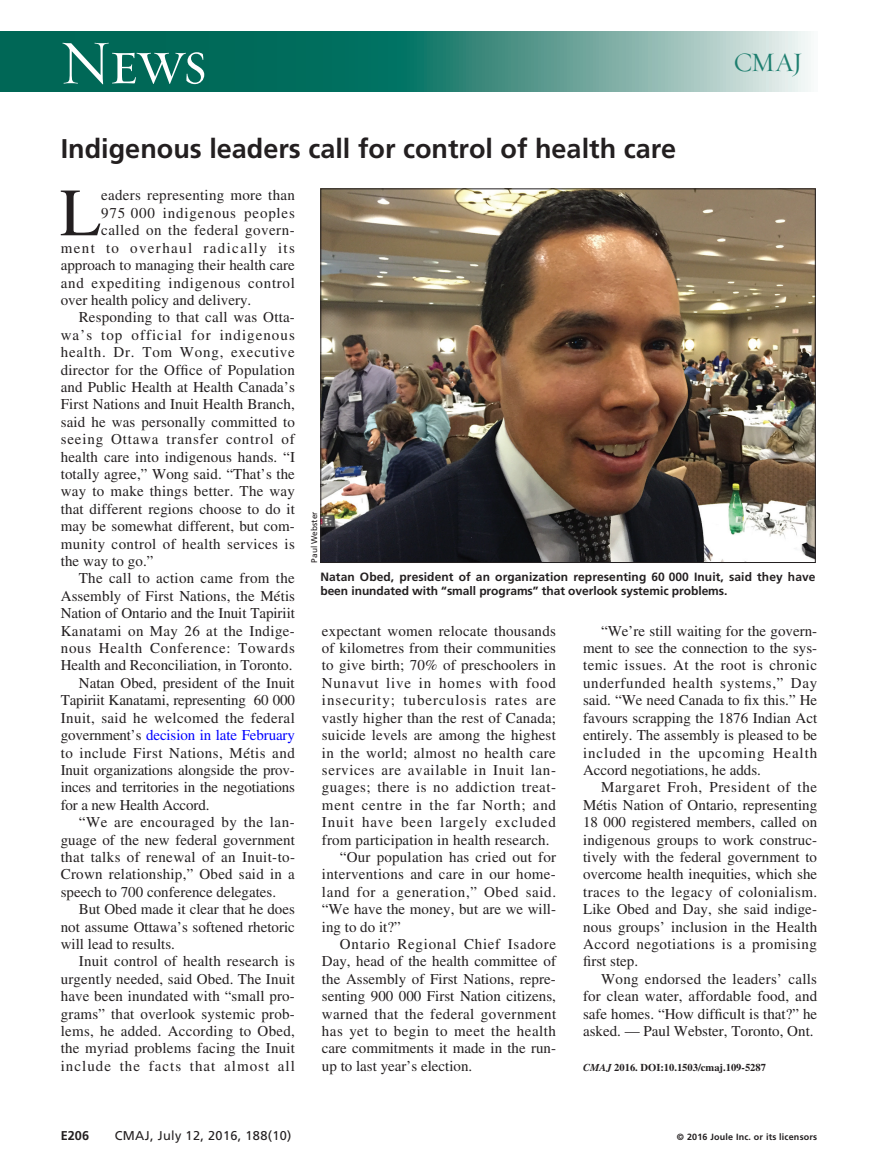
<style>
.page{position:relative;width:878px;height:1175px;background:#fff}
.page>*{position:absolute;margin:0;border:0;box-sizing:border-box;transform-origin:0 0}
.t1{font:67.5px "Times LT Std";color:#231f20}
.t2{font:63px "Requiem Display HTF Small Caps";color:#fff}
.t3{font:700 27px "Frutiger LT Std";color:#231f20}
.t4{font:27px "Requiem Display HTF Roman";color:#1d7e6f}
.t5{font:15px/17.4px "Times LT Std";letter-spacing:.015em;color:#231f20;text-align:justify}
.t6{font:15px "Times LT Std";letter-spacing:-.01em;color:#231f20}
.t7{font:15px "Times LT Std";letter-spacing:.05em;color:#231f20}
.t8{font:15px "Times LT Std";letter-spacing:.055em;color:#231f20}
.t9{font:15px "Times LT Std";letter-spacing:.04em;color:#231f20}
.t10{font:15px "Times LT Std";letter-spacing:.045em;color:#231f20}
.t11{font:15px "Times LT Std";letter-spacing:.07em;color:#231f20}
.t12{font:15px "Times LT Std";letter-spacing:.035em;color:#231f20}
.t13{font:15px "Times LT Std";letter-spacing:-.005em;color:#231f20}
.t14{font:15px "Times LT Std";letter-spacing:-.01em;color:#00f}
.t15{font:15px "Times LT Std";letter-spacing:.065em;color:#231f20}
.t16{font:15px "Times LT Std";letter-spacing:.06em;color:#231f20}
.t17{font:15px "Times LT Std";letter-spacing:.09em;color:#231f20}
.t18{font:12.75px "Frutiger LT Std";letter-spacing:.025em;color:#231f20}
.t19{font:700 12.75px "Frutiger LT Std";color:#231f20}
.t20{font:700 12px/14.2px "Frutiger LT Std";letter-spacing:.005em;color:#231f20}
.t21{font:700 10.5px "Times LT Std";color:#231f20}
.t22{font:700 9px "Frutiger LT Std";letter-spacing:.02em;color:#231f20}
.t23{font:8.25px "Frutiger LT Std";color:#231f20}
.s1{color:#231f20}
.s2{font-style:italic}
</style>
<div class="page">
<svg style="left:0;top:32px;width:811px;height:60px;background:#3e8d80"></svg>
<img style="left:322px;top:190px;width:491px;height:371px">
<h2 class="t2" style="left:59px;top:26px;width:150px">News</h2>
<h3 class="t3" style="left:61px;top:133px;width:617px">Indigenous leaders call for control of health care</h3>
<h3 class="t4" style="left:733px;top:46px;width:71px">CMAJ</h3>
<h1 class="t1" style="left:60px;top:175px;width:43px">L</h1>
<p class="t5" style="left:101px;top:187px;width:195px">eaders representing more than</p>
<p class="t8" style="left:101px;top:204px;width:195px">975 000 indigenous peoples</p>
<p class="t5" style="left:101px;top:221px;width:195px">called on the federal govern-</p>
<p class="t17" style="left:61px;top:239px;width:236px">ment to overhaul radically its</p>
<p class="t5" style="left:61px;top:256px;width:235px">approach to managing their health care</p>
<p class="t10" style="left:61px;top:274px;width:236px">and expediting indigenous control</p>
<p class="t5" style="left:61px;top:291px;width:192px">over health policy and delivery.</p>
<p class="t5" style="left:79px;top:308px;width:218px">Responding to that call was Otta-</p>
<p class="t11" style="left:61px;top:326px;width:236px">wa’s top official for indigenous</p>
<p class="t7" style="left:61px;top:344px;width:236px">health. Dr. Tom Wong, executive</p>
<p class="t5" style="left:61px;top:361px;width:235px">director for the Office of Population</p>
<p class="t5" style="left:61px;top:378px;width:236px">and Public Health at Health Canada’s</p>
<p class="t5" style="left:61px;top:395px;width:236px">First Nations and Inuit Health Branch,</p>
<p class="t5" style="left:61px;top:413px;width:236px">said he was personally committed to</p>
<p class="t8" style="left:61px;top:431px;width:235px">seeing Ottawa transfer control of</p>
<p class="t5" style="left:61px;top:448px;width:236px">health care into indigenous hands. “I</p>
<p class="t5" style="left:61px;top:465px;width:236px">totally agree,” Wong said. “That’s the</p>
<p class="t5" style="left:61px;top:482px;width:236px">way to make things better. The way</p>
<p class="t5" style="left:61px;top:500px;width:236px">that different regions choose to do it</p>
<p class="t5" style="left:61px;top:517px;width:236px">may be somewhat different, but com-</p>
<p class="t5" style="left:61px;top:535px;width:236px">munity control of health services is</p>
<p class="t5" style="left:61px;top:552px;width:94px">the way to go.”</p>
<p class="t5" style="left:79px;top:569px;width:217px">The call to action came from the</p>
<p class="t5" style="left:61px;top:587px;width:236px">Assembly of First Nations, the Métis</p>
<p class="t13" style="left:61px;top:605px;width:236px">Nation of Ontario and the Inuit Tapiriit</p>
<p class="t5" style="left:61px;top:622px;width:236px">Kanatami on May 26 at the Indige-</p>
<p class="t7" style="left:61px;top:639px;width:236px">nous Health Conference: Towards</p>
<p class="t5" style="left:61px;top:656px;width:233px">Health and Reconciliation, in Toronto.</p>
<p class="t5" style="left:79px;top:674px;width:217px">Natan Obed, president of the Inuit</p>
<p class="t6" style="left:61px;top:692px;width:236px">Tapiriit Kanatami, representing 60 000</p>
<p class="t5" style="left:61px;top:709px;width:235px">Inuit, said he welcomed the federal</p>
<p class="t14" style="left:61px;top:726px;width:236px"><span class="s1">government’s</span> decision in late February</p>
<p class="t5" style="left:61px;top:743px;width:235px">to include First Nations, Métis and</p>
<p class="t6" style="left:61px;top:761px;width:235px">Inuit organizations alongside the prov-</p>
<p class="t6" style="left:61px;top:779px;width:236px">inces and territories in the negotiations</p>
<p class="t6" style="left:61px;top:796px;width:150px">for a new Health Accord.</p>
<p class="t12" style="left:79px;top:813px;width:218px">“We are encouraged by the lan-</p>
<p class="t5" style="left:61px;top:830px;width:236px">guage of the new federal government</p>
<p class="t5" style="left:61px;top:848px;width:236px">that talks of renewal of an Inuit-to-</p>
<p class="t5" style="left:61px;top:865px;width:235px">Crown relationship,” Obed said in a</p>
<p class="t5" style="left:61px;top:883px;width:217px">speech to 700 conference delegates.</p>
<p class="t5" style="left:79px;top:900px;width:218px">But Obed made it clear that he does</p>
<p class="t5" style="left:61px;top:917px;width:236px">not assume Ottawa’s softened rhetoric</p>
<p class="t5" style="left:61px;top:935px;width:116px">will lead to results.</p>
<p class="t5" style="left:79px;top:952px;width:218px">Inuit control of health research is</p>
<p class="t5" style="left:61px;top:970px;width:236px">urgently needed, said Obed. The Inuit</p>
<p class="t5" style="left:61px;top:987px;width:236px">have been inundated with “small pro-</p>
<p class="t5" style="left:61px;top:1004px;width:236px">grams” that overlook systemic prob-</p>
<p class="t5" style="left:61px;top:1022px;width:236px">lems, he added. According to Obed,</p>
<p class="t5" style="left:61px;top:1039px;width:236px">the myriad problems facing the Inuit</p>
<p class="t11" style="left:61px;top:1057px;width:236px">include the facts that almost all</p>
<p class="t23" style="left:309px;top:562px;width:52px;rotate:-90deg">Paul Webster</p>
<p class="t20" style="left:320px;top:569px;width:496px">Natan Obed, president of an organization representing 60 000 Inuit, said they have been inundated with “small programs” that overlook systemic problems.</p>
<p class="t5" style="left:322px;top:622px;width:235px">expectant women relocate thousands</p>
<p class="t5" style="left:322px;top:639px;width:236px">of kilometres from their communities</p>
<p class="t5" style="left:322px;top:656px;width:236px">to give birth; 70% of preschoolers in</p>
<p class="t8" style="left:322px;top:674px;width:235px">Nunavut live in homes with food</p>
<p class="t15" style="left:322px;top:692px;width:236px">insecurity; tuberculosis rates are</p>
<p class="t5" style="left:322px;top:709px;width:236px">vastly higher than the rest of Canada;</p>
<p class="t5" style="left:322px;top:726px;width:235px">suicide levels are among the highest</p>
<p class="t5" style="left:322px;top:743px;width:235px">in the world; almost no health care</p>
<p class="t9" style="left:322px;top:761px;width:235px">services are available in Inuit lan-</p>
<p class="t12" style="left:322px;top:779px;width:235px">guages; there is no addiction treat-</p>
<p class="t7" style="left:322px;top:796px;width:236px">ment centre in the far North; and</p>
<p class="t16" style="left:322px;top:813px;width:236px">Inuit have been largely excluded</p>
<p class="t5" style="left:322px;top:830px;width:229px">from participation in health research.</p>
<p class="t5" style="left:340px;top:848px;width:218px">“Our population has cried out for</p>
<p class="t5" style="left:322px;top:865px;width:235px">interventions and care in our home-</p>
<p class="t9" style="left:322px;top:883px;width:236px">land for a generation,” Obed said.</p>
<p class="t5" style="left:322px;top:900px;width:236px">“We have the money, but are we will-</p>
<p class="t5" style="left:322px;top:917px;width:80px">ing to do it?”</p>
<p class="t10" style="left:340px;top:935px;width:218px">Ontario Regional Chief Isadore</p>
<p class="t5" style="left:322px;top:952px;width:236px">Day, head of the health committee of</p>
<p class="t5" style="left:322px;top:970px;width:235px">the Assembly of First Nations, repre-</p>
<p class="t5" style="left:322px;top:987px;width:235px">senting 900 000 First Nation citizens,</p>
<p class="t5" style="left:322px;top:1004px;width:236px">warned that the federal government</p>
<p class="t5" style="left:322px;top:1022px;width:235px">has yet to begin to meet the health</p>
<p class="t5" style="left:322px;top:1039px;width:235px">care commitments it made in the run-</p>
<p class="t5" style="left:322px;top:1057px;width:152px">up to last year’s election.</p>
<p class="t5" style="left:583px;top:622px;width:236px;text-indent:18px">“We’re still waiting for the govern&shy;ment to see the connection to the sys&shy;temic issues. At the root is chronic underfunded health systems,” Day said. “We need Canada to fix this.” He favours scrapping the 1876 Indian Act entirely. The assembly is pleased to be included in the upcoming Health Accord negotiations, he adds.</p>
<p class="t5" style="left:583px;top:778px;width:236px;text-indent:18px">Margaret Froh, President of the Métis Nation of Ontario, representing 18 000 registered members, called on indigenous groups to work construc&shy;tively with the federal government to overcome health inequities, which she traces to the legacy of colonialism.<br>Like Obed and Day, she said indige&shy;nous groups’ inclusion in the Health Accord negotiations is a promising first step.</p>
<p class="t5" style="left:583px;top:970px;width:236px;text-indent:18px">Wong endorsed the leaders’ calls for clean water, affordable food, and safe homes. “How difficult is that?” he asked. — Paul Webster, Toronto, Ont.</p>
<p class="t21" style="left:583px;top:1061px;width:184px"><span class="s2">CMAJ</span> 2016. DOI:10.1503/cmaj.109-5287</p>
<p class="t19" style="left:61px;top:1127px;width:30px">E206</p>
<p class="t18" style="left:115px;top:1127px;width:178px">CMAJ, July 12, 2016, 188(10)</p>
<p class="t22" style="left:677px;top:1131px;width:142px">© 2016 Joule Inc. or its licensors</p>
</div>
